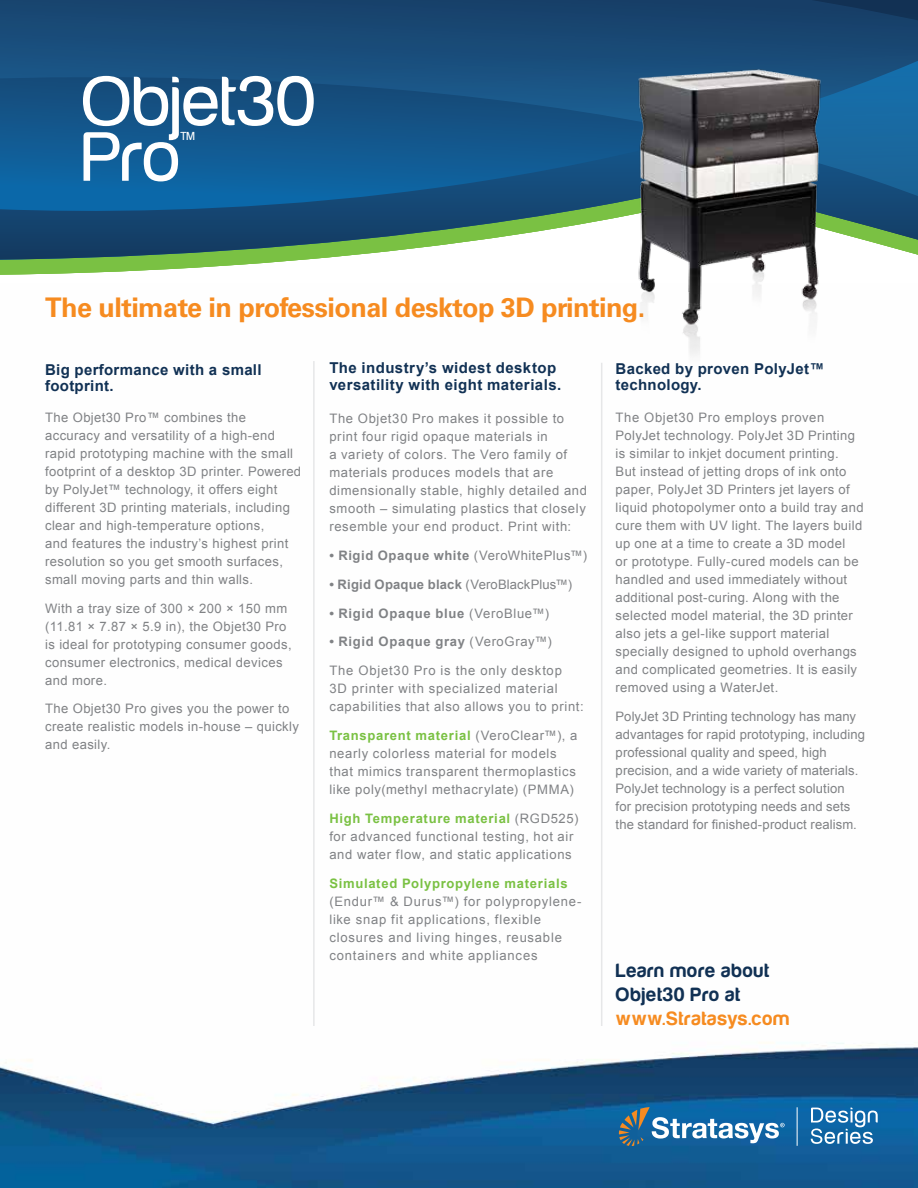
<style>
.page{position:relative;width:918px;height:1188px;background:#fff}
.page>*{position:absolute;margin:0;border:0;box-sizing:border-box;transform-origin:0 0}
.t1{font:72px/55.5px "Harabara Normal";letter-spacing:-.05em;color:#fff}
.t2{font:700 27px "Univers";letter-spacing:-.02em;color:#f68b20}
.t3{font:19.95px/23.9px "Harabara";letter-spacing:.05em;color:#113154}
.t4{font:19.95px "Harabara";letter-spacing:.05em;color:#f68b20}
.t5{font:700 15px/16.5px "Arial";letter-spacing:.02em;color:#113154}
.t6{font:13.05px/18px "Arial";letter-spacing:.03em;color:#808285}
.t7{font:13.05px/18px "Arial";letter-spacing:.05em;color:#808285}
.t8{font:13.05px/18px "Arial";letter-spacing:.01em;color:#808285}
.t9{font:13.05px/18px "Arial";letter-spacing:.06em;color:#808285}
.t10{font:13.05px/18px "Arial";letter-spacing:.055em;color:#808285}
.t11{font:700 13.05px "Arial";letter-spacing:.05em;color:#808285}
.t12{font:700 13.05px "Arial";letter-spacing:.015em;color:#808285}
.t13{font:700 13.05px "Arial";letter-spacing:.055em;color:#7ac143}
.t14{font:12px "Harabara Normal";color:#fff}
.s1{font-weight:400}
.s2{font-weight:700;color:#7ac143}
</style>
<div class="page">
<img style="left:0;top:363px;width:918px;height:825px">
<svg style="left:0;top:260px;width:299px;height:15px;fill:#7ac143"></svg>
<svg style="left:0;top:231px;width:918px;height:29px"></svg>
<svg style="left:0;top:0;width:918px;height:231px;background:#175381"></svg>
<svg style="left:811px;top:1108px;width:67px;height:36px"></svg>
<hr style="left:797px;top:1107px;width:1px;height:39px;background:#fff">
<svg style="left:619px;top:1107px;width:166px;height:39px;background:#4481ad"></svg>
<hr style="left:313px;top:361px;width:2px;height:665px;background:#e6e7e8">
<hr style="left:601px;top:363px;width:1px;height:663px;background:#e6e7e8">
<img style="left:630px;top:61px;width:200px;height:351px">
<h1 class="t1" style="left:80px;top:76px;width:240px">Objet30<br>Pro</h1>
<p class="t14" style="left:180px;top:130px;width:17px">TM</p>
<h2 class="t2" style="left:45px;top:291px;width:602px">The ultimate in professional desktop 3D printing.</h2>
<p class="t5" style="left:45px;top:361px;width:218px">Big performance with a small footprint.</p>
<p class="t6" style="left:45px;top:408px;width:258px">The Objet30 Pro™ combines the accuracy and versatility of a high-end rapid prototyping machine with the small footprint of a desktop 3D printer. Powered by PolyJet™ technology, it offers eight different 3D printing materials, including clear and high-temperature options,<br>and features the industry’s highest print resolution so you get smooth surfaces, small moving parts and thin walls.</p>
<p class="t6" style="left:45px;top:599px;width:248px">With a tray size of 300 × 200 × 150 mm (11.81 × 7.87 × 5.9 in), the Objet30 Pro is ideal for prototyping consumer goods, consumer electronics, medical devices and more.</p>
<p class="t6" style="left:45px;top:700px;width:255px">The Objet30 Pro gives you the power to create realistic models in-house – quickly and easily.</p>
<p class="t5" style="left:329px;top:360px;width:233px">The industry’s widest desktop versatility with eight materials.</p>
<p class="t7" style="left:329px;top:410px;width:259px">The Objet30 Pro makes it possible to print four rigid opaque materials in<br>a variety of colors. The Vero family of materials produces models that are dimensionally stable, highly detailed and smooth – simulating plastics that closely resemble your end product. Print with:</p>
<p class="t11" style="left:329px;top:548px;width:259px">• Rigid Opaque white <span class="s1">(VeroWhitePlus™)</span></p>
<p class="t12" style="left:329px;top:577px;width:244px">• Rigid Opaque black <span class="s1">(VeroBlackPlus™)</span></p>
<p class="t11" style="left:329px;top:606px;width:221px">• Rigid Opaque blue <span class="s1">(VeroBlue™)</span></p>
<p class="t11" style="left:329px;top:634px;width:224px">• Rigid Opaque gray <span class="s1">(VeroGray™)</span></p>
<p class="t10" style="left:329px;top:662px;width:256px">The Objet30 Pro is the only desktop<br>3D printer with specialized material capabilities that also allows you to print:</p>
<p class="t7" style="left:329px;top:726px;width:249px"><span class="s2">Transparent material</span> (VeroClear™), a nearly colorless material for models that mimics transparent thermoplastics like poly(methyl methacrylate) (PMMA)</p>
<p class="t6" style="left:329px;top:809px;width:250px"><span class="s2">High Temperature material</span> (RGD525) for advanced functional testing, hot air and water flow, and static applications</p>
<p class="t13" style="left:329px;top:876px;width:240px">Simulated Polypropylene materials</p>
<p class="t9" style="left:329px;top:892px;width:254px">(Endur™ &amp; Durus™) for polypropylene&shy;like snap fit applications, flexible closures and living hinges, reusable containers and white appliances</p>
<p class="t5" style="left:616px;top:360px;width:210px">Backed by proven PolyJet™ technology.</p>
<p class="t6" style="left:616px;top:409px;width:250px">The Objet30 Pro employs proven PolyJet technology. PolyJet 3D Printing is similar to inkjet document printing.<br>But instead of jetting drops of ink onto paper, PolyJet 3D Printers jet layers of liquid photopolymer onto a build tray and cure them with UV light. The layers build up one at a time to create a 3D model<br>or prototype. Fully-cured models can be handled and used immediately without additional post-curing. Along with the selected model material, the 3D printer also jets a gel-like support material specially designed to uphold overhangs and complicated geometries. It is easily removed using a WaterJet.</p>
<p class="t8" style="left:616px;top:707px;width:251px">PolyJet 3D Printing technology has many advantages for rapid prototyping, including professional quality and speed, high precision, and a wide variety of materials.<br>PolyJet technology is a perfect solution<br>for precision prototyping needs and sets the standard for finished-product realism.</p>
<h3 class="t3" style="left:616px;top:959px;width:155px">Learn more about<br>Objet30 Pro at</h3>
<h3 class="t4" style="left:616px;top:1008px;width:175px">www.Stratasys.com</h3>
</div>
